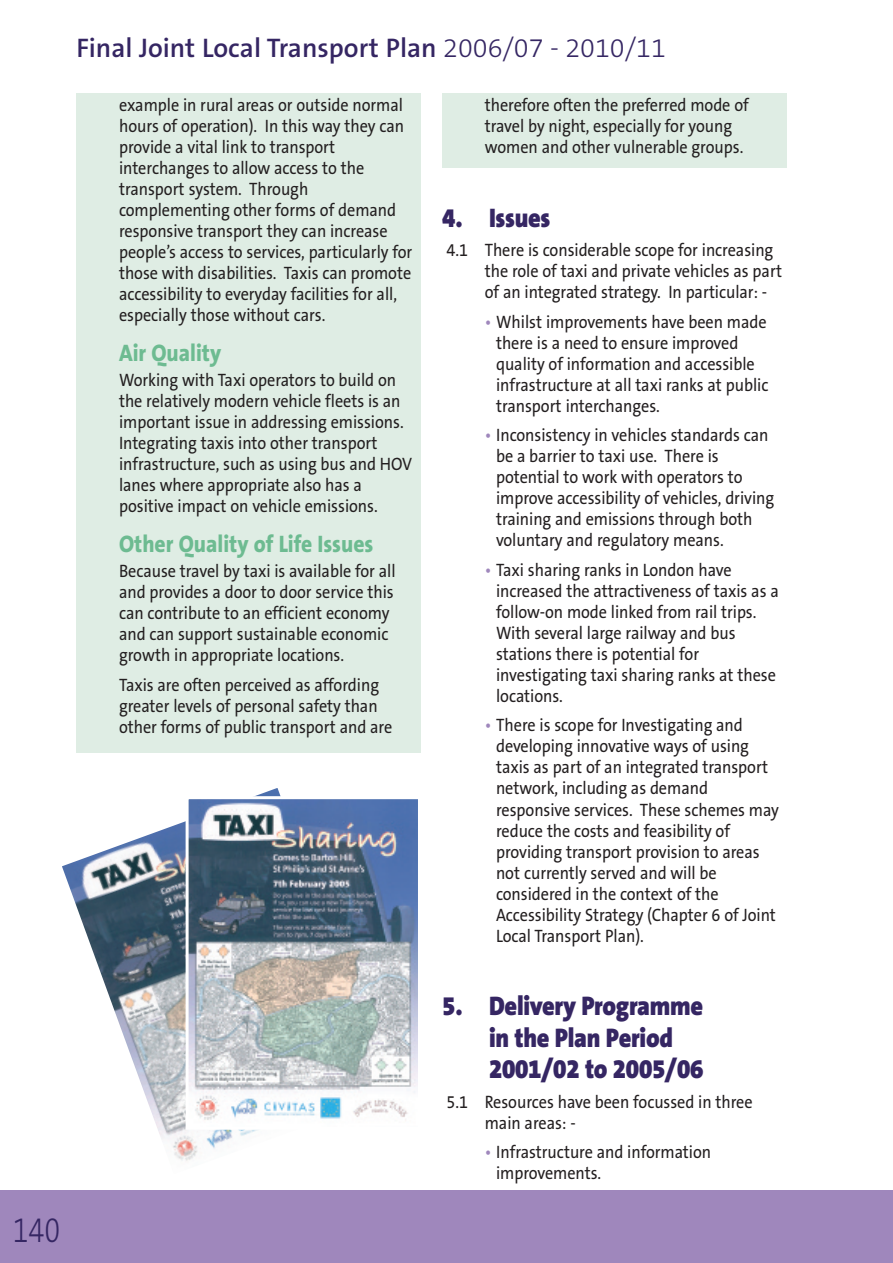
<style>
.page{position:relative;width:893px;height:1263px;background:#fff}
.page>*{position:absolute;margin:0;border:0;box-sizing:border-box;transform-origin:0 0}
.t1{font:300 36px "The Sans B3";color:#352663;scale:.8 1}
.t2{font:900 27px/31.5px "The Sans B9";letter-spacing:-.01em;color:#352663;scale:.9 1}
.t3{font:600 27px "The Sans B6";color:#352663}
.t4{font:800 24px "The Sans B8";color:#6dbb91;scale:.9 1}
.t5{font:18px/21px "The Sans B5 Plain";letter-spacing:-.005em;color:#231f20;scale:.9 1}
.s1{font-family:"The Sans B3";font-weight:300}
.s2{color:#9f87bc}
</style>
<div class="page">
<div style="left:0;top:1191px;width:893px;height:72px;background:#9f87bc"></div>
<div style="left:77px;top:94px;width:344px;height:659px;background:#dfede4"></div>
<div style="left:442px;top:94px;width:345px;height:74px;background:#dfede4"></div>
<svg style="left:62px;top:788px;width:219px;height:373px"></svg>
<img style="left:190px;top:800px;width:227px;height:326px">
<div style="left:186px;top:796px;width:235px;height:334px;border:3px solid #fff"></div>
<h1 class="t1" style="left:13px;top:1211px;width:61px">140</h1>
<h2 class="t3" style="left:77px;top:34px;width:591px">Final Joint Local Transport Plan <span class="s1">2006/07 - 2010/11</span></h2>
<p class="t5" style="left:119px;top:95px;width:327px">example in rural areas or outside normal hours of operation). In this way they can provide a vital link to transport interchanges to allow access to the transport system. Through complementing other forms of demand responsive transport they can increase people’s access to services, particularly for those with disabilities. Taxis can promote accessibility to everyday facilities for all, especially those without cars.</p>
<h3 class="t4" style="left:119px;top:340px;width:115px">Air Quality</h3>
<p class="t5" style="left:119px;top:370px;width:327px">Working with Taxi operators to build on the relatively modern vehicle fleets is an important issue in addressing emissions.<br>Integrating taxis into other transport infrastructure, such as using bus and HOV lanes where appropriate also has a positive impact on vehicle emissions.</p>
<h3 class="t4" style="left:119px;top:531px;width:284px">Other Quality of Life Issues</h3>
<p class="t5" style="left:119px;top:561px;width:309px">Because travel by taxi is available for all and provides a door to door service this can contribute to an efficient economy and can support sustainable economic growth in appropriate locations.</p>
<p class="t5" style="left:119px;top:675px;width:305px">Taxis are often perceived as affording greater levels of personal safety than other forms of public transport and are</p>
<p class="t5" style="left:485px;top:95px;width:295px">therefore often the preferred mode of travel by night, especially for young women and other vulnerable groups.</p>
<h2 class="t2" style="left:442px;top:202px;width:122px">4. Issues</h2>
<p class="t5" style="left:485px;top:240px;width:332px;text-indent:-38px">4.1 There is considerable scope for increasing the role of taxi and private vehicles as part of an integrated strategy. In particular: -</p>
<p class="t5" style="left:496px;top:312px;width:304px;text-indent:-11px"><span class="s2">•</span> Whilst improvements have been made there is a need to ensure improved quality of information and accessible infrastructure at all taxi ranks at public transport interchanges.</p>
<p class="t5" style="left:496px;top:425px;width:311px;text-indent:-11px"><span class="s2">•</span> Inconsistency in vehicles standards can be a barrier to taxi use. There is potential to work with operators to improve accessibility of vehicles, driving training and emissions through both voluntary and regulatory means.</p>
<p class="t5" style="left:496px;top:560px;width:316px;text-indent:-11px"><span class="s2">•</span> Taxi sharing ranks in London have increased the attractiveness of taxis as a follow-on mode linked from rail trips.<br>With several large railway and bus stations there is potential for investigating taxi sharing ranks at these locations.</p>
<p class="t5" style="left:496px;top:715px;width:316px;text-indent:-11px"><span class="s2">•</span> There is scope for Investigating and developing innovative ways of using taxis as part of an integrated transport network, including as demand responsive services. These schemes may reduce the costs and feasibility of providing transport provision to areas not currently served and will be considered in the context of the Accessibility Strategy (Chapter 6 of Joint Local Transport Plan).</p>
<h2 class="t2" style="left:489px;top:991px;width:240px;text-indent:-47px">5. Delivery Programme in the Plan Period<br>2001/02 to 2005/06</h2>
<p class="t5" style="left:485px;top:1092px;width:299px;text-indent:-38px">5.1 Resources have been focussed in three main areas: -</p>
<p class="t5" style="left:496px;top:1142px;width:240px;text-indent:-11px"><span class="s2">•</span> Infrastructure and information improvements.</p>
</div>
